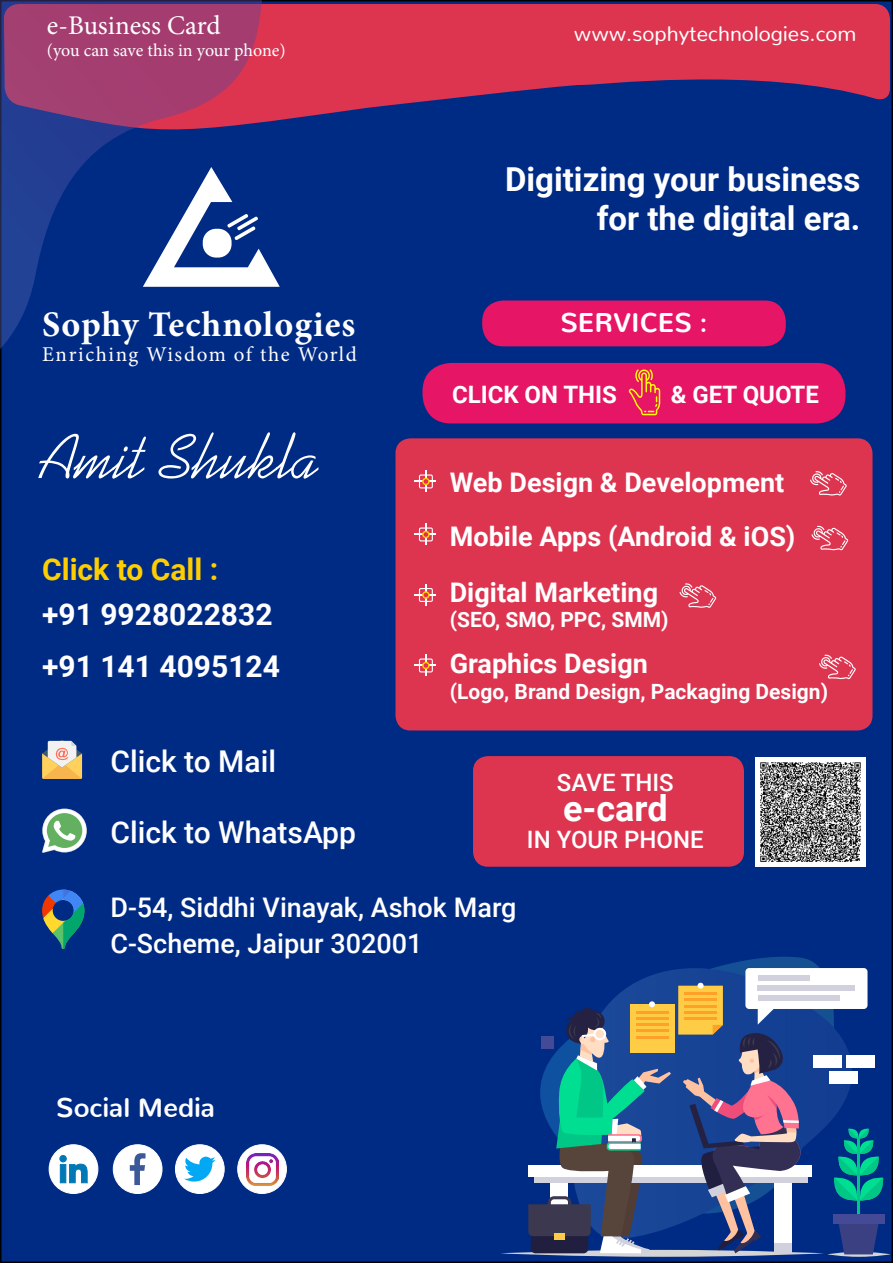
<style>
.page{position:relative;width:893px;height:1263px;background:#fff}
.page>*{position:absolute;margin:0;border:0;box-sizing:border-box;transform-origin:0 0}
.t1{font:63px "Kaufmann BT";color:#fff}
.t2{font:700 36px "Minion Pro";letter-spacing:.025em;color:#fff}
.t3{font:700 36px "Roboto";color:#fff}
.t4{font:700 33px/39.6px "Roboto";color:#fff;text-align:right}
.t5{font:700 30px "Roboto";color:#fff}
.t6{font:500 30px "Roboto";color:#fff}
.t7{font:700 30px "Roboto";color:#ffce00}
.t8{font:700 27px "Roboto";color:#fff}
.t9{font:500 27px/36px "Roboto";color:#fff}
.t10{font:700 27px "Nunito";color:#fff}
.t11{font:27px "Minion Pro";letter-spacing:-.005em;color:#fff}
.t12{font:700 24px "Roboto";color:#fff}
.t13{font:500 24px "Roboto";color:#fff}
.t14{font:700 21px "Roboto";color:#fff}
.t15{font:21px "Nunito";color:#fff}
.t16{font:21px "Minion Pro";letter-spacing:.075em;color:#fff}
.t17{font:18px "Minion Pro";letter-spacing:-.005em;color:#fff}
</style>
<div class="page">
<div style="left:1px;top:1px;width:891px;height:1261px;background:#002b85"></div>
<svg style="left:262px;top:4px;width:628px;height:119px;fill:#dd3450"></svg>
<div style="left:395px;top:438px;width:477px;height:292px;background:#dd3450;border-radius:15px"></div>
<div style="left:422px;top:363px;width:423px;height:60px;background:#e61566;border-radius:28px"></div>
<div style="left:482px;top:300px;width:304px;height:46px;background:#e61566;border-radius:21px"></div>
<svg style="left:714px;top:957px;width:106px;height:11px"></svg>
<svg style="left:612px;top:969px;width:66px;height:258px"></svg>
<svg style="left:0;top:0;width:262px;height:349px"></svg>
<div style="left:49px;top:1145px;width:49px;height:48px;background:#fff;border-radius:50%"></div>
<div style="left:49px;top:1144px;width:49px;height:50px;border:1px solid #fff;border-radius:50%"></div>
<div style="left:113px;top:1145px;width:49px;height:48px;background:#fff;border-radius:50%"></div>
<div style="left:113px;top:1144px;width:49px;height:50px;border:1px solid #fff;border-radius:50%"></div>
<div style="left:175px;top:1145px;width:49px;height:48px;background:#fff;border-radius:50%"></div>
<div style="left:175px;top:1144px;width:49px;height:50px;border:1px solid #fff;border-radius:50%"></div>
<div style="left:238px;top:1145px;width:48px;height:48px;background:#fff;border-radius:50%"></div>
<div style="left:237px;top:1144px;width:50px;height:50px;border:1px solid #fff;border-radius:50%"></div>
<svg style="left:69px;top:1164px;width:19px;height:19px"></svg>
<svg style="left:60px;top:1164px;width:6px;height:19px"></svg>
<div style="left:60px;top:1155px;width:6px;height:7px;background:#0078b5;border-radius:50%"></div>
<div style="left:60px;top:1155px;width:6px;height:7px;border:1px solid #0078b5;border-radius:50%"></div>
<svg style="left:184px;top:1157px;width:32px;height:24px"></svg>
<img style="left:247px;top:1153px;width:31px;height:32px">
<svg style="left:130px;top:1153px;width:15px;height:32px"></svg>
<svg style="left:143px;top:167px;width:137px;height:120px"></svg>
<div style="left:203px;top:229px;width:29px;height:29px;background:#fff;border-radius:13px"></div>
<svg style="left:629px;top:369px;width:31px;height:46px"></svg>
<svg style="left:810px;top:471px;width:37px;height:25px"></svg>
<svg style="left:811px;top:525px;width:37px;height:25px"></svg>
<svg style="left:679px;top:583px;width:37px;height:25px"></svg>
<svg style="left:819px;top:654px;width:37px;height:25px"></svg>
<div style="left:419px;top:474px;width:14px;height:14px;border:1px solid #fff"></div>
<hr style="left:425px;top:471px;width:2px;height:21px;background:#fff">
<svg style="left:415px;top:478px;width:21px;height:6px"></svg>
<div style="left:422px;top:478px;width:8px;height:7px;border:2px solid #ffce00;border-radius:50%"></div>
<div style="left:419px;top:527px;width:14px;height:14px;border:1px solid #fff"></div>
<hr style="left:425px;top:524px;width:2px;height:21px;background:#fff">
<svg style="left:415px;top:531px;width:21px;height:6px"></svg>
<div style="left:422px;top:531px;width:8px;height:7px;border:2px solid #ffce00;border-radius:50%"></div>
<div style="left:419px;top:588px;width:14px;height:14px;border:1px solid #fff"></div>
<hr style="left:425px;top:584px;width:2px;height:21px;background:#fff">
<hr style="left:415px;top:594px;width:21px;height:2px;background:#fff">
<div style="left:422px;top:591px;width:8px;height:8px;border:2px solid #ffce00;border-radius:50%"></div>
<div style="left:419px;top:658px;width:14px;height:14px;border:1px solid #fff"></div>
<hr style="left:425px;top:655px;width:2px;height:21px;background:#fff">
<svg style="left:415px;top:662px;width:21px;height:6px"></svg>
<div style="left:422px;top:662px;width:8px;height:7px;border:2px solid #ffce00;border-radius:50%"></div>
<svg style="left:42px;top:889px;width:42px;height:60px"></svg>
<svg style="left:42px;top:809px;width:45px;height:44px"></svg>
<svg style="left:42px;top:740px;width:40px;height:39px;background:#d6bb91"></svg>
<svg style="left:500px;top:1250px;width:324px;height:7px"></svg>
<div style="left:528px;top:1165px;width:284px;height:11px;background:#fff"></div>
<svg style="left:827px;top:1252px;width:63px;height:5px"></svg>
<svg style="left:678px;top:968px;width:206px;height:286px"></svg>
<div style="left:630px;top:1004px;width:44px;height:49px;background:#ffcc45"></div>
<svg style="left:528px;top:1001px;width:143px;height:252px"></svg>
<div style="left:541px;top:1037px;width:13px;height:12px;background:#454a96"></div>
<div style="left:829px;top:1071px;width:29px;height:13px;background:#fff"></div>
<div style="left:846px;top:1055px;width:29px;height:12px;background:#fff"></div>
<div style="left:813px;top:1055px;width:28px;height:12px;background:#fff"></div>
<div style="left:473px;top:756px;width:271px;height:111px;background:#dd3450;border-radius:15px"></div>
<img style="left:755px;top:758px;width:110px;height:109px">
<p class="t11" style="left:47px;top:7px;width:175px">e-Business Card</p>
<p class="t17" style="left:47px;top:38px;width:240px">(you can save this in your phone)</p>
<p class="t2" style="left:42px;top:299px;width:315px">Sophy Technologies</p>
<p class="t16" style="left:42px;top:340px;width:316px">Enriching Wisdom of the World</p>
<p class="t1" style="left:42px;top:421px;width:281px">Amit Shukla</p>
<p class="t7" style="left:42px;top:548px;width:178px">Click to Call :</p>
<p class="t5" style="left:42px;top:593px;width:232px">+91 9928022832</p>
<p class="t5" style="left:42px;top:646px;width:239px">+91 141 4095124</p>
<p class="t6" style="left:110px;top:740px;width:167px">Click to Mail</p>
<p class="t6" style="left:110px;top:812px;width:247px">Click to WhatsApp</p>
<p class="t15" style="left:574px;top:16px;width:284px">www.sophytechnologies.com</p>
<p class="t4" style="left:505px;top:158px;width:357px">Digitizing your business for the digital era.</p>
<p class="t10" style="left:560px;top:298px;width:149px">SERVICES :</p>
<p class="t12" style="left:452px;top:377px;width:166px">CLICK ON THIS</p>
<p class="t12" style="left:671px;top:377px;width:150px">&amp; GET QUOTE</p>
<p class="t8" style="left:450px;top:464px;width:336px">Web Design &amp; Development</p>
<p class="t8" style="left:450px;top:517px;width:347px">Mobile Apps (Android &amp; iOS)</p>
<p class="t8" style="left:450px;top:574px;width:210px">Digital Marketing</p>
<p class="t14" style="left:450px;top:605px;width:220px">(SEO, SMO, PPC, SMM)</p>
<p class="t8" style="left:450px;top:645px;width:200px">Graphics Design</p>
<p class="t14" style="left:450px;top:676px;width:380px">(Logo, Brand Design, Packaging Design)</p>
<p class="t13" style="left:557px;top:765px;width:118px">SAVE THIS</p>
<p class="t3" style="left:563px;top:782px;width:106px">e-card</p>
<p class="t13" style="left:527px;top:822px;width:178px">IN YOUR PHONE</p>
<p class="t9" style="left:110px;top:888px;width:408px">D-54, Siddhi Vinayak, Ashok Marg<br>C-Scheme, Jaipur 302001</p>
<p class="t10" style="left:56px;top:1083px;width:160px">Social Media</p>
</div>
